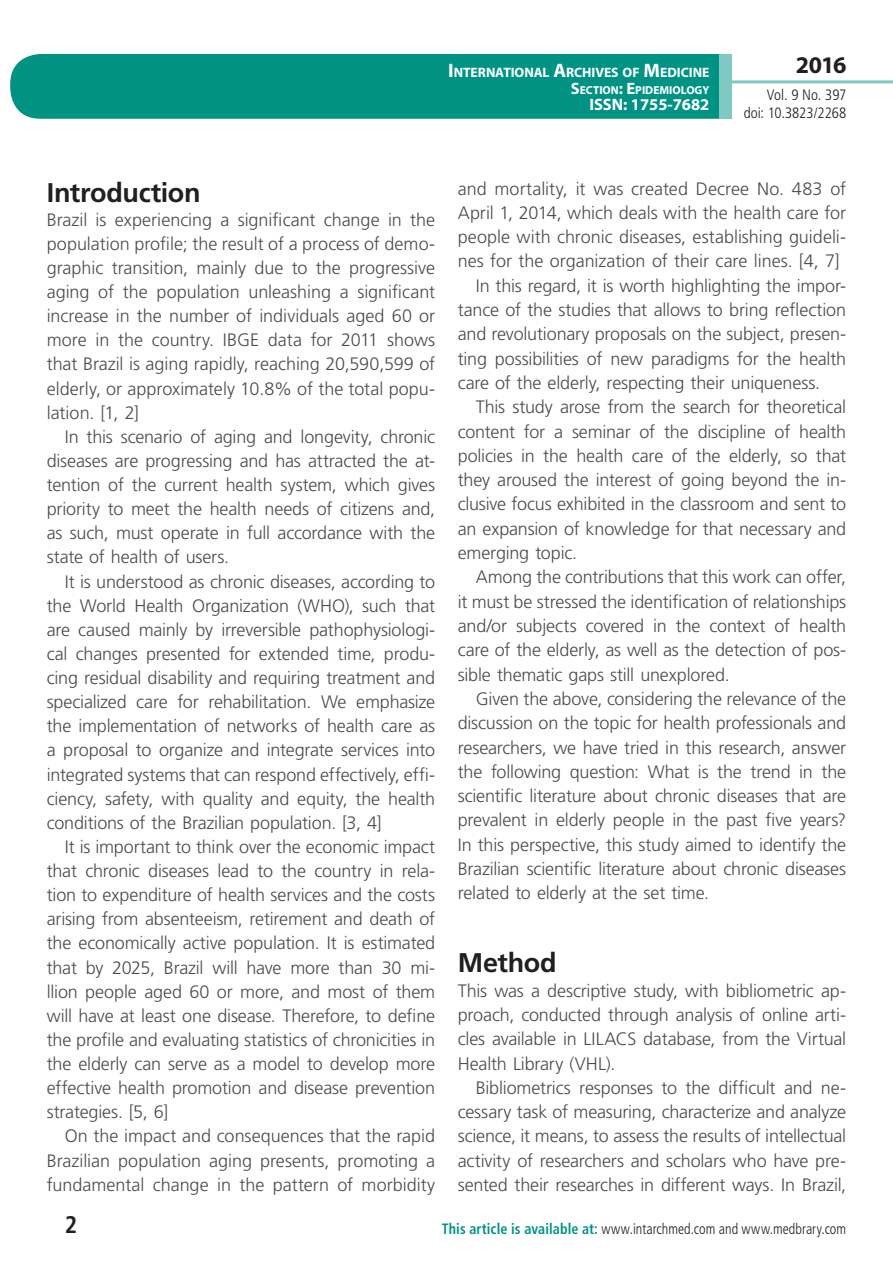
<style>
.page{position:relative;width:893px;height:1263px;background:#fff}
.page>*{position:absolute;margin:0;border:0;box-sizing:border-box;transform-origin:0 0}
.t1{font:700 27px "Frutiger LT Std";letter-spacing:-.015em;color:#231f20}
.t2{font:700 24px "Myriad Pro";color:#231f20}
.t3{font:700 condensed 24px "Frutiger LT Std";color:#231f20}
.t4{font:300 18px/24.2px "Frutiger LT Std";letter-spacing:-.01em;color:#4b4c4d;text-align:justify}
.t5{font:700 16.5px "Myriad Pro";color:#fff}
.t6{font:300 condensed 15px "Frutiger LT Std";letter-spacing:.005em;color:#231f20;scale:.94 1}
.t7{font:300 condensed 15px/18px "Frutiger LT Std";letter-spacing:.005em;color:#231f20;text-align:right}
.t8{font:700 13.65px "Myriad Pro";letter-spacing:-.005em;color:#fff}
.t9{font:700 11.55px "Myriad Pro";color:#fff}
.s1{font-size:19.5px}
.s2{font-size:16.5px}
.s3{font-weight:700;color:#009384}
</style>
<div class="page">
<div style="left:10px;top:54px;width:775px;height:65px;background:#009384;border-radius:30px"></div>
<div style="left:732px;top:0;width:161px;height:157px;background:#fff"></div>
<hr style="left:730px;top:80px;width:163px;height:3px;background:#80c9c2">
<div style="left:719px;top:54px;width:13px;height:65px;background:#80c9c2"></div>
<p class="t8" style="left:448px;top:64px;width:263px"><span class="s1">I</span>NTERNATIONAL <span class="s1">A</span>RCHIVES OF <span class="s1">M</span>EDICINE</p>
<p class="t9" style="left:571px;top:82px;width:140px"><span class="s2">S</span>ECTION<span class="s2">: E</span>PIDEMIOLOGY</p>
<p class="t5" style="left:589px;top:94px;width:122px">ISSN: 1755-7682</p>
<h2 class="t2" style="left:796px;top:49px;width:52px">2016</h2>
<p class="t7" style="left:744px;top:86px;width:104px">Vol. 9 No. 397 doi: 10.3823/2268</p>
<h1 class="t1" style="left:47px;top:176px;width:155px">Introduction</h1>
<p class="t4" style="left:47px;top:208px;width:390px">Brazil is experiencing a significant change in the population profile; the result of a process of demo&shy;graphic transition, mainly due to the progressive aging of the population unleashing a significant increase in the number of individuals aged 60 or more in the country. IBGE data for 2011 shows that Brazil is aging rapidly, reaching 20,590,599 of elderly, or approximately 10.8% of the total popu&shy;lation. [1, 2]</p>
<p class="t4" style="left:47px;top:425px;width:390px;text-indent:18px">In this scenario of aging and longevity, chronic diseases are progressing and has attracted the at&shy;tention of the current health system, which gives priority to meet the health needs of citizens and, as such, must operate in full accordance with the state of health of users.</p>
<p class="t4" style="left:47px;top:569px;width:390px;text-indent:18px">It is understood as chronic diseases, according to the World Health Organization (WHO), such that are caused mainly by irreversible pathophysiologi&shy;cal changes presented for extended time, produ&shy;cing residual disability and requiring treatment and specialized care for rehabilitation. We emphasize the implementation of networks of health care as a proposal to organize and integrate services into integrated systems that can respond effectively, effi&shy;ciency, safety, with quality and equity, the health conditions of the Brazilian population. [3, 4]</p>
<p class="t4" style="left:47px;top:835px;width:390px;text-indent:18px">It is important to think over the economic impact that chronic diseases lead to the country in rela&shy;tion to expenditure of health services and the costs arising from absenteeism, retirement and death of the economically active population. It is estimated that by 2025, Brazil will have more than 30 mi&shy;llion people aged 60 or more, and most of them will have at least one disease. Therefore, to define the profile and evaluating statistics of chronicities in the elderly can serve as a model to develop more effective health promotion and disease prevention strategies. [5, 6]</p>
<p class="t4" style="left:47px;top:1124px;width:390px;text-indent:18px">On the impact and consequences that the rapid Brazilian population aging presents, promoting a fundamental change in the pattern of morbidity</p>
<p class="t4" style="left:458px;top:176px;width:390px">and mortality, it was created Decree No. 483 of</p>
<p class="t4" style="left:458px;top:201px;width:390px">April 1, 2014, which deals with the health care for</p>
<p class="t4" style="left:458px;top:225px;width:390px">people with chronic diseases, establishing guideli-</p>
<p class="t4" style="left:458px;top:249px;width:383px">nes for the organization of their care lines. [4, 7]</p>
<p class="t4" style="left:476px;top:274px;width:372px">In this regard, it is worth highlighting the impor-</p>
<p class="t4" style="left:458px;top:298px;width:390px">tance of the studies that allows to bring reflection</p>
<p class="t4" style="left:458px;top:322px;width:390px">and revolutionary proposals on the subject, presen-</p>
<p class="t4" style="left:458px;top:347px;width:390px">ting possibilities of new paradigms for the health</p>
<p class="t4" style="left:458px;top:371px;width:364px">care of the elderly, respecting their uniqueness.</p>
<p class="t4" style="left:476px;top:395px;width:372px">This study arose from the search for theoretical</p>
<p class="t4" style="left:458px;top:419px;width:390px">content for a seminar of the discipline of health</p>
<p class="t4" style="left:458px;top:444px;width:390px">policies in the health care of the elderly, so that</p>
<p class="t4" style="left:458px;top:468px;width:390px">they aroused the interest of going beyond the in-</p>
<p class="t4" style="left:458px;top:492px;width:390px">clusive focus exhibited in the classroom and sent to</p>
<p class="t4" style="left:458px;top:517px;width:390px">an expansion of knowledge for that necessary and</p>
<p class="t4" style="left:458px;top:541px;width:121px">emerging topic.</p>
<p class="t4" style="left:476px;top:565px;width:372px">Among the contributions that this work can offer,</p>
<p class="t4" style="left:458px;top:590px;width:390px">it must be stressed the identification of relationships</p>
<p class="t4" style="left:458px;top:614px;width:390px">and/or subjects covered in the context of health</p>
<p class="t4" style="left:458px;top:638px;width:390px">care of the elderly, as well as the detection of pos-</p>
<p class="t4" style="left:458px;top:662px;width:274px">sible thematic gaps still unexplored.</p>
<p class="t4" style="left:476px;top:687px;width:372px">Given the above, considering the relevance of the</p>
<p class="t4" style="left:458px;top:711px;width:390px">discussion on the topic for health professionals and</p>
<p class="t4" style="left:458px;top:735px;width:390px">researchers, we have tried in this research, answer</p>
<p class="t4" style="left:458px;top:760px;width:390px">the following question: What is the trend in the</p>
<p class="t4" style="left:458px;top:784px;width:390px">scientific literature about chronic diseases that are</p>
<p class="t4" style="left:458px;top:808px;width:390px">prevalent in elderly people in the past five years?</p>
<p class="t4" style="left:458px;top:833px;width:390px">In this perspective, this study aimed to identify the</p>
<p class="t4" style="left:458px;top:857px;width:390px">Brazilian scientific literature about chronic diseases</p>
<p class="t4" style="left:458px;top:881px;width:253px">related to elderly at the set time.</p>
<h1 class="t1" style="left:458px;top:947px;width:100px">Method</h1>
<p class="t4" style="left:458px;top:978px;width:390px">This was a descriptive study, with bibliometric ap&shy;proach, conducted through analysis of online arti&shy;cles available in LILACS database, from the Virtual Health Library (VHL).</p>
<p class="t4" style="left:458px;top:1076px;width:390px;text-indent:18px">Bibliometrics responses to the difficult and ne&shy;cessary task of measuring, characterize and analyze science, it means, to assess the results of intellectual activity of researchers and scholars who have pre&shy;sented their researches in different ways. In Brazil,</p>
<h2 class="t3" style="left:65px;top:1210px;width:14px">2</h2>
<p class="t6" style="left:442px;top:1220px;width:432px"><span class="s3">This article is available at:</span> www.intarchmed.com and www.medbrary.com</p>
</div>
